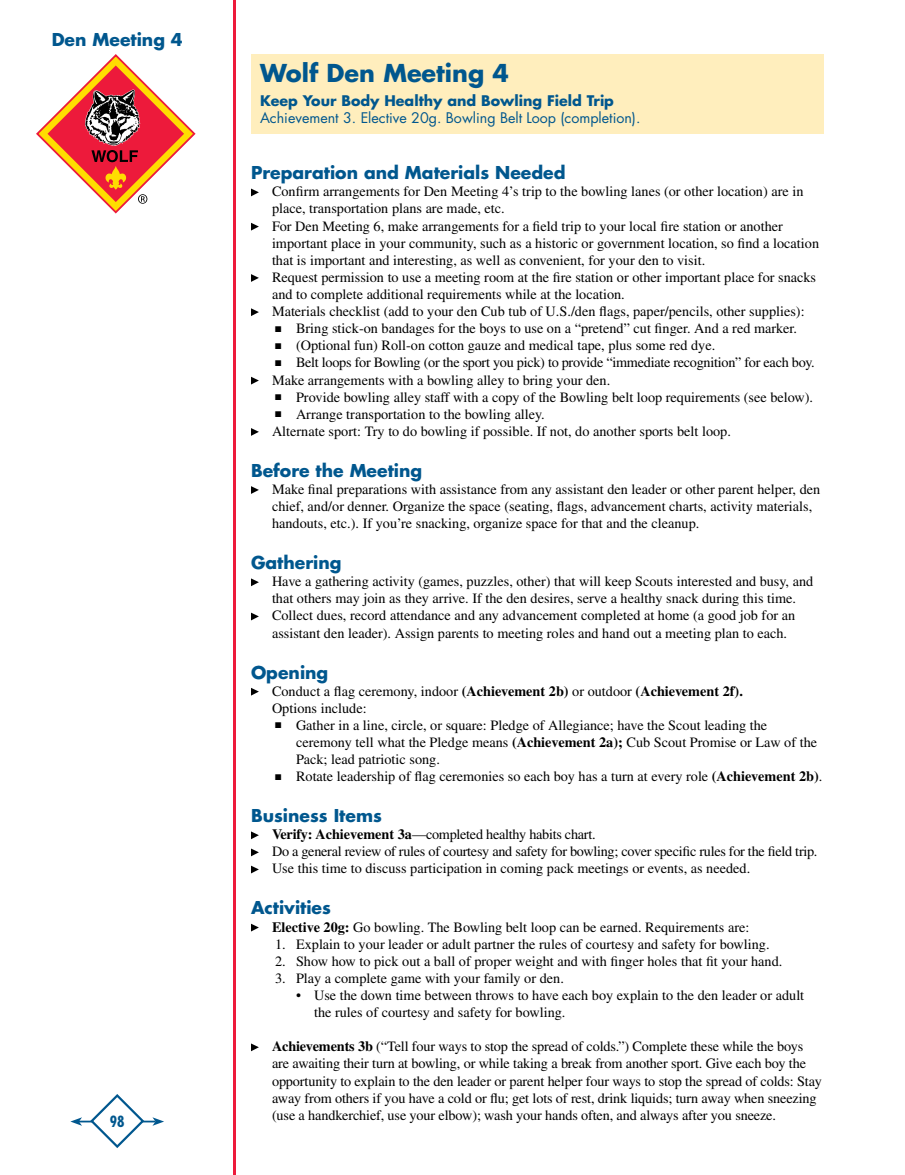
<style>
.page{position:relative;width:905px;height:1175px;background:#fff}
.page>*{position:absolute;margin:0;border:0;box-sizing:border-box;transform-origin:0 0}
.t1{font:700 24px "Futura";color:#00578e}
.t2{font:700 17.25px "Futura";color:#00578e}
.t3{font:700 condensed 15px "Futura";color:#00578e}
.t4{font:14.25px/17.1px "Times";color:#000}
.t5{font:14.25px/17.1px "Times";letter-spacing:-.02em;color:#000}
.t6{font:14.25px "Futura";color:#00578e}
.t7{font:700 14.25px "Futura";color:#00578e}
.s1{font-weight:700}
</style>
<div class="page">
<svg style="left:36px;top:54px;width:159px;height:159px"></svg>
<hr style="left:79px;top:1120px;width:76px;height:2px;background:#00578e">
<svg style="left:70px;top:1117px;width:12px;height:8px"></svg>
<svg style="left:152px;top:1117px;width:12px;height:8px"></svg>
<svg style="left:89px;top:1094px;width:57px;height:54px"></svg>
<hr style="left:233px;top:0;width:3px;height:1174px;background:#ed1a3b">
<div style="left:251px;top:54px;width:573px;height:80px;background:#ffeebd"></div>
<svg style="left:251px;top:188px;width:8px;height:8px"></svg>
<svg style="left:251px;top:223px;width:8px;height:7px"></svg>
<svg style="left:251px;top:274px;width:8px;height:8px"></svg>
<svg style="left:251px;top:308px;width:8px;height:8px"></svg>
<svg style="left:251px;top:377px;width:8px;height:7px"></svg>
<svg style="left:251px;top:428px;width:8px;height:8px"></svg>
<svg style="left:251px;top:486px;width:8px;height:8px"></svg>
<svg style="left:251px;top:578px;width:8px;height:8px"></svg>
<svg style="left:251px;top:612px;width:8px;height:8px"></svg>
<svg style="left:251px;top:688px;width:8px;height:7px"></svg>
<svg style="left:251px;top:831px;width:8px;height:8px"></svg>
<svg style="left:251px;top:848px;width:8px;height:8px"></svg>
<svg style="left:251px;top:865px;width:8px;height:8px"></svg>
<svg style="left:251px;top:923px;width:8px;height:8px"></svg>
<svg style="left:251px;top:1043px;width:8px;height:8px"></svg>
<p class="t2" style="left:52px;top:28px;width:133px">Den Meeting 4</p>
<p class="t3" style="left:110px;top:1112px;width:16px">98</p>
<h1 class="t1" style="left:260px;top:57px;width:250px">Wolf Den Meeting 4</h1>
<p class="t7" style="left:260px;top:91px;width:355px">Keep Your Body Healthy and Bowling Field Trip</p>
<p class="t6" style="left:260px;top:109px;width:382px">Achievement 3. Elective 20g. Bowling Belt Loop (completion).</p>
<p class="t2" style="left:251px;top:161px;width:316px">Preparation and Materials Needed</p>
<p class="t4" style="left:272px;top:183px;width:548px">Confirm arrangements for Den Meeting 4’s trip to the bowling lanes (or other location) are in place, transportation plans are made, etc.<br>For Den Meeting 6, make arrangements for a field trip to your local fire station or another important place in your community, such as a historic or government location, so find a location that is important and interesting, as well as convenient, for your den to visit.<br>Request permission to use a meeting room at the fire station or other important place for snacks and to complete additional requirements while at the location.<br>Materials checklist (add to your den Cub tub of U.S./den flags, paper/pencils, other supplies):</p>
<p class="t4" style="left:275px;top:320px;width:523px">■ Bring stick-on bandages for the boys to use on a “pretend” cut finger. And a red marker.</p>
<p class="t4" style="left:275px;top:337px;width:442px">■ (Optional fun) Roll-on cotton gauze and medical tape, plus some red dye.</p>
<p class="t5" style="left:272px;top:354px;width:544px">■ Belt loops for Bowling (or the sport you pick) to provide “immediate recognition” for each boy.<br>Make arrangements with a bowling alley to bring your den.</p>
<p class="t4" style="left:275px;top:388px;width:539px">■ Provide bowling alley staff with a copy of the Bowling belt loop requirements (see below).</p>
<p class="t4" style="left:272px;top:405px;width:460px">■ Arrange transportation to the bowling alley.<br>Alternate sport: Try to do bowling if possible. If not, do another sports belt loop.</p>
<p class="t2" style="left:251px;top:459px;width:173px">Before the Meeting</p>
<p class="t4" style="left:272px;top:480px;width:549px">Make final preparations with assistance from any assistant den leader or other parent helper, den chief, and/or denner. Organize the space (seating, flags, advancement charts, activity materials, handouts, etc.). If you’re snacking, organize space for that and the cleanup.</p>
<p class="t2" style="left:251px;top:551px;width:92px">Gathering</p>
<p class="t4" style="left:272px;top:573px;width:543px">Have a gathering activity (games, puzzles, other) that will keep Scouts interested and busy, and that others may join as they arrive. If the den desires, serve a healthy snack during this time.<br>Collect dues, record attendance and any advancement completed at home (a good job for an assistant den leader). Assign parents to meeting roles and hand out a meeting plan to each.</p>
<p class="t2" style="left:251px;top:660px;width:79px">Opening</p>
<p class="t4" style="left:272px;top:682px;width:472px">Conduct a flag ceremony, indoor <span class="s1">(Achievement 2b)</span> or outdoor <span class="s1">(Achievement 2f).<br></span>Options include:</p>
<p class="t4" style="left:296px;top:716px;width:522px;text-indent:-21px">■ Gather in a line, circle, or square: Pledge of Allegiance; have the Scout leading the ceremony tell what the Pledge means <span class="s1">(Achievement 2a);</span> Cub Scout Promise or Law of the<br>Pack; lead patriotic song.</p>
<p class="t4" style="left:275px;top:767px;width:549px">■ Rotate leadership of flag ceremonies so each boy has a turn at every role <span class="s1">(Achievement 2b)</span>.</p>
<p class="t2" style="left:251px;top:804px;width:132px">Business Items</p>
<p class="t5" style="left:272px;top:825px;width:547px"><span class="s1">Verify: Achievement 3a</span>—completed healthy habits chart.<br>Do a general review of rules of courtesy and safety for bowling; cover specific rules for the field trip.<br>Use this time to discuss participation in coming pack meetings or events, as needed.</p>
<p class="t2" style="left:251px;top:896px;width:81px">Activities</p>
<p class="t4" style="left:272px;top:918px;width:479px"><span class="s1">Elective 20g:</span> Go bowling. The Bowling belt loop can be earned. Requirements are:</p>
<p class="t4" style="left:275px;top:935px;width:496px">1. Explain to your leader or adult partner the rules of courtesy and safety for bowling.</p>
<p class="t4" style="left:275px;top:952px;width:509px">2. Show how to pick out a ball of proper weight and with finger holes that fit your hand.</p>
<p class="t4" style="left:275px;top:969px;width:290px">3. Play a complete game with your family or den.</p>
<p class="t4" style="left:314px;top:986px;width:491px;text-indent:-18px">• Use the down time between throws to have each boy explain to the den leader or adult the rules of courtesy and safety for bowling.</p>
<p class="t4" style="left:272px;top:1037px;width:551px"><span class="s1">Achievements 3b</span> (“Tell four ways to stop the spread of colds.”) Complete these while the boys are awaiting their turn at bowling, or while taking a break from another sport. Give each boy the opportunity to explain to the den leader or parent helper four ways to stop the spread of colds: Stay away from others if you have a cold or flu; get lots of rest, drink liquids; turn away when sneezing (use a handkerchief, use your elbow); wash your hands often, and always after you sneeze.</p>
</div>
